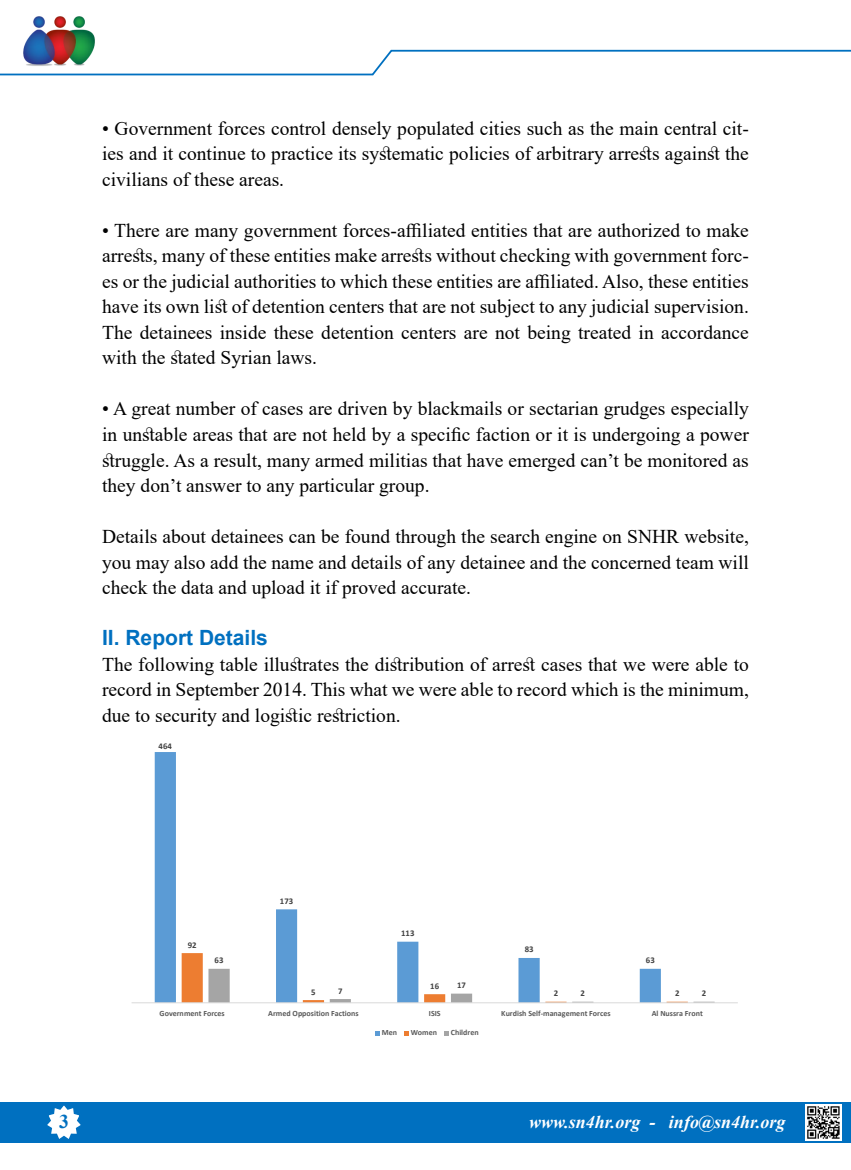
<style>
.page{position:relative;width:851px;height:1170px;background:#fff}
.page>*{position:absolute;margin:0;border:0;box-sizing:border-box;transform-origin:0 0}
.t1{font:700 21px "Arial";color:#0070c0}
.t2{font:19.5px/25.5px "Times New Roman";color:#000;text-align:justify}
.t3{font:700 19.5px "Times New Roman";color:#0070c0}
.t4{font:italic 700 18px "Times New Roman";color:#fff}
.t5{font:700 8.7px "Calibri";letter-spacing:.005em;color:#404040}
.t6{font:700 7.95px "Calibri";color:#595959}
</style>
<div class="page">
<img style="left:23px;top:16px;width:72px;height:33px">
<div style="left:0;top:1101px;width:850px;height:41px;background:#0070c0"></div>
<svg style="left:44px;top:1101px;width:40px;height:38px"></svg>
<svg style="left:0;top:49px;width:850px;height:27px"></svg>
<img style="left:805px;top:1104px;width:36px;height:36px">
<svg style="left:155px;top:752px;width:264px;height:250px"></svg>
<svg style="left:182px;top:953px;width:532px;height:49px"></svg>
<hr style="left:131px;top:1002px;width:606px;height:1px;background:#d9d9d9">
<svg style="left:375px;top:1031px;width:4px;height:4px"></svg>
<svg style="left:404px;top:1031px;width:4px;height:4px"></svg>
<svg style="left:444px;top:1031px;width:4px;height:4px"></svg>
<p class="t2" style="left:102px;top:115px;width:648px">• Government forces control densely populated cities such as the main central cit-</p>
<p class="t2" style="left:102px;top:166px;width:183px">civilians of these areas.</p>
<p class="t2" style="left:102px;top:217px;width:648px">• There are many government forces-affiliated entities that are authorized to make</p>
<p class="t2" style="left:102px;top:268px;width:648px">es or the judicial authorities to which these entities are affiliated. Also, these entities</p>
<p class="t2" style="left:102px;top:140px;width:648px">ies and it continue to practice its systematic policies of arbitrary arrests against the</p>
<p class="t2" style="left:102px;top:242px;width:648px">arrests, many of these entities make arrests without checking with government forc-</p>
<p class="t2" style="left:102px;top:293px;width:648px">have its own list of detention centers that are not subject to any judicial supervision.<br>The detainees inside these detention centers are not being treated in accordance with the stated Syrian laws.</p>
<p class="t2" style="left:102px;top:395px;width:648px">A• great number of cases are driven by blackmails or sectarian grudges especially in unstable areas that are not held by a specific faction or isit undergoing a power struggle. As a result, many armed militias that have emerged can t’ be monitored as they don t’ answer to any particular group.</p>
<p class="t2" style="left:102px;top:523px;width:648px">Details about detainees can be found through the search engine on SNHR website, you may also add the name and details of any detainee and the concerned team will check the data and upload ifit proved accurate.</p>
<p class="t1" style="left:102px;top:623px;width:167px">.I I Report Details</p>
<p class="t2" style="left:102px;top:650px;width:648px">The following table illustrates the distribution of arrest cases that we were able to record in September 2014. This what we were able to record which is the minimum, due to security and logistic restriction.</p>
<p class="t5" style="left:158px;top:739px;width:15px">464</p>
<p class="t3" style="left:59px;top:1106px;width:11px">3</p>
<p class="t5" style="left:280px;top:894px;width:15px">173</p>
<p class="t5" style="left:401px;top:927px;width:15px">113</p>
<p class="t5" style="left:188px;top:938px;width:10px">92</p>
<p class="t5" style="left:524px;top:943px;width:10px">83</p>
<p class="t5" style="left:214px;top:954px;width:10px">63</p>
<p class="t5" style="left:645px;top:954px;width:10px">63</p>
<p class="t5" style="left:311px;top:985px;width:6px">5</p>
<p class="t5" style="left:338px;top:984px;width:6px">7</p>
<p class="t5" style="left:430px;top:979px;width:10px">16</p>
<p class="t5" style="left:457px;top:978px;width:10px">17</p>
<p class="t5" style="left:553px;top:987px;width:6px">2</p>
<p class="t5" style="left:580px;top:987px;width:6px">2</p>
<p class="t5" style="left:675px;top:987px;width:6px">2</p>
<p class="t5" style="left:701px;top:987px;width:6px">2</p>
<p class="t6" style="left:159px;top:1007px;width:67px">Government Forces</p>
<p class="t6" style="left:268px;top:1007px;width:92px">Armed Opposition Factions</p>
<p class="t6" style="left:429px;top:1007px;width:13px">ISIS</p>
<p class="t6" style="left:501px;top:1007px;width:111px">Kurdish Self-management Forces</p>
<p class="t6" style="left:651px;top:1007px;width:53px">Al Nussra Front</p>
<p class="t6" style="left:381px;top:1026px;width:17px">Men</p>
<p class="t6" style="left:410px;top:1026px;width:28px">Women</p>
<p class="t6" style="left:450px;top:1026px;width:29px">Children</p>
<p class="t4" style="left:529px;top:1108px;width:113px">www.sn4hr.org</p>
<p class="t4" style="left:649px;top:1108px;width:7px">-</p>
<p class="t4" style="left:669px;top:1108px;width:118px">info@sn4hr.org</p>
</div>
